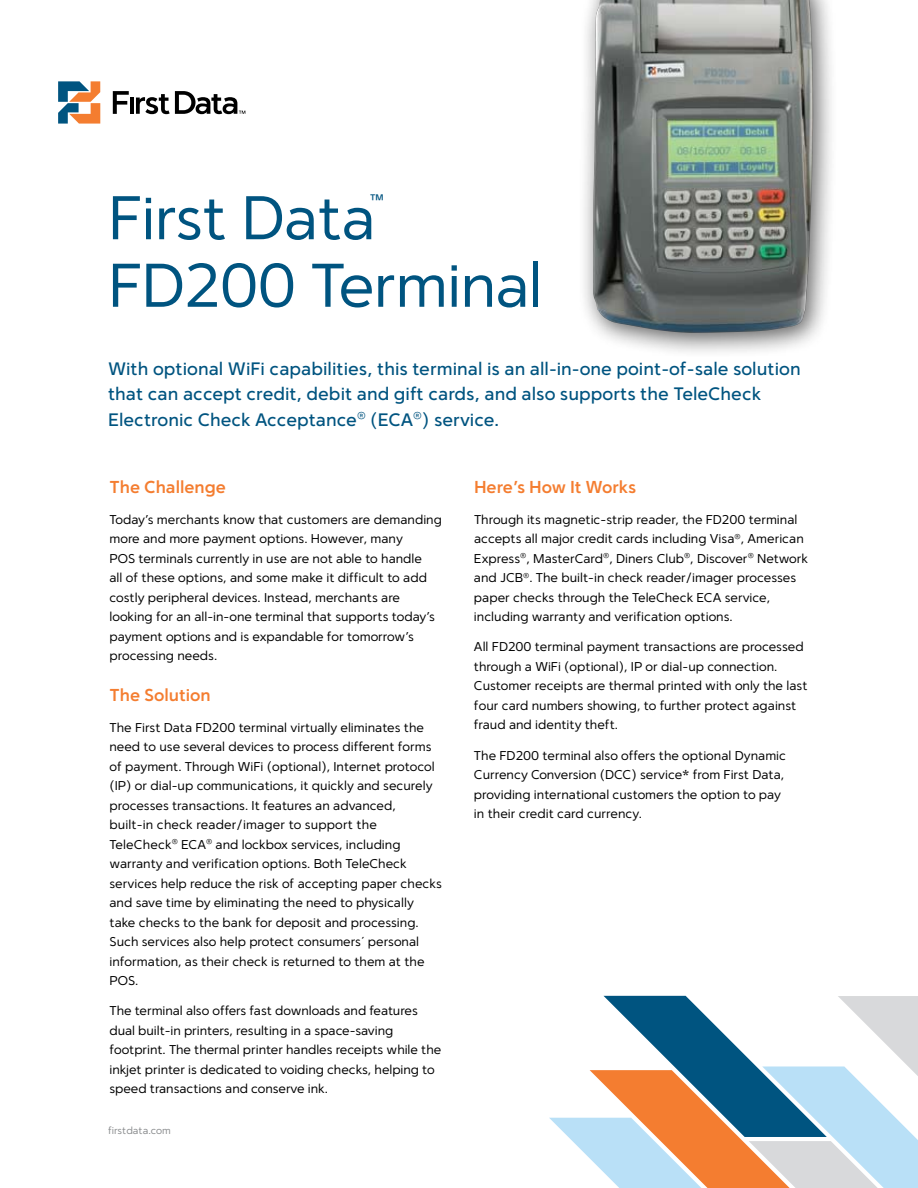
<style>
.page{position:relative;width:918px;height:1188px;background:#fff}
.page>*{position:absolute;margin:0;border:0;box-sizing:border-box;transform-origin:0 0}
.t1{font:61.5px/67.5px "Simple Sans";letter-spacing:-.015em;color:#005480}
.t2{font:500 18px/25.5px "Simple Sans";color:#005480}
.t3{font:700 17.25px "Simple Sans";color:#f47d30}
.t4{font:12.75px/19.5px "Simple Sans";color:#000}
.t5{font:10.2px "Simple Sans";color:#8a8c8e}
</style>
<div class="page">
<svg style="left:549px;top:996px;width:369px;height:192px"></svg>
<div style="left:576px;top:0;width:301px;height:392px;background:#000;opacity:.6"></div>
<img style="left:593px;top:0;width:220px;height:333px">
<svg style="left:58px;top:81px;width:42px;height:43px"></svg>
<hr style="left:130px;top:98px;width:4px;height:16px;background:#000">
<svg style="left:113px;top:91px;width:16px;height:23px"></svg>
<svg style="left:136px;top:91px;width:109px;height:23px"></svg>
<h1 class="t1" style="left:108px;top:183px;width:437px">First Data<sup>™<br></sup>FD200 Terminal</h1>
<h2 class="t2" style="left:108px;top:355px;width:694px">With optional WiFi capabilities, this terminal is an all-in-one point-of-sale solution that can accept credit, debit and gift cards, and also supports the TeleCheck<br>Electronic Check Acceptance<sup>®</sup> (ECA<sup>®</sup>) service.</h2>
<h3 class="t3" style="left:110px;top:477px;width:118px">The Challenge</h3>
<p class="t4" style="left:110px;top:509px;width:334px">Today’s merchants know that customers are demanding more and more payment options. However, many<br>POS terminals currently in use are not able to handle<br>all of these options, and some make it difficult to add costly peripheral devices. Instead, merchants are looking for an all-in-one terminal that supports today’s payment options and is expandable for tomorrow’s processing needs.</p>
<h3 class="t3" style="left:110px;top:685px;width:103px">The Solution</h3>
<p class="t4" style="left:110px;top:717px;width:334px">The First Data FD200 terminal virtually eliminates the need to use several devices to process different forms of payment. Through WiFi (optional), Internet protocol (IP) or dial-up communications, it quickly and securely processes transactions. It features an advanced, built-in check reader/imager to support the TeleCheck<sup>®</sup> ECA<sup>®</sup> and lockbox services, including warranty and verification options. Both TeleCheck services help reduce the risk of accepting paper checks and save time by eliminating the need to physically take checks to the bank for deposit and processing.<br>Such services also help protect consumers´ personal information, as their check is returned to them at the POS.</p>
<p class="t4" style="left:110px;top:1001px;width:333px">The terminal also offers fast downloads and features dual built-in printers, resulting in a space-saving footprint. The thermal printer handles receipts while the inkjet printer is dedicated to voiding checks, helping to speed transactions and conserve ink.</p>
<p class="t5" style="left:108px;top:1124px;width:64px">firstdata.com</p>
<h3 class="t3" style="left:474px;top:477px;width:164px">Here’s How It Works</h3>
<p class="t4" style="left:474px;top:509px;width:336px">Through its magnetic-strip reader, the FD200 terminal accepts all major credit cards including Visa<sup>®</sup>, American Express<sup>®</sup>, MasterCard<sup>®</sup>, Diners Club<sup>®</sup>, Discover<sup>®</sup> Network and JCB<sup>®</sup>. The built-in check reader/imager processes paper checks through the TeleCheck ECA service, including warranty and verification options.</p>
<p class="t4" style="left:474px;top:637px;width:335px">All FD200 terminal payment transactions are processed through a WiFi (optional), IP or dial-up connection.<br>Customer receipts are thermal printed with only the last four card numbers showing, to further protect against fraud and identity theft.</p>
<p class="t4" style="left:474px;top:745px;width:314px">The FD200 terminal also offers the optional Dynamic Currency Conversion (DCC) service* from First Data, providing international customers the option to pay in their credit card currency.</p>
</div>
